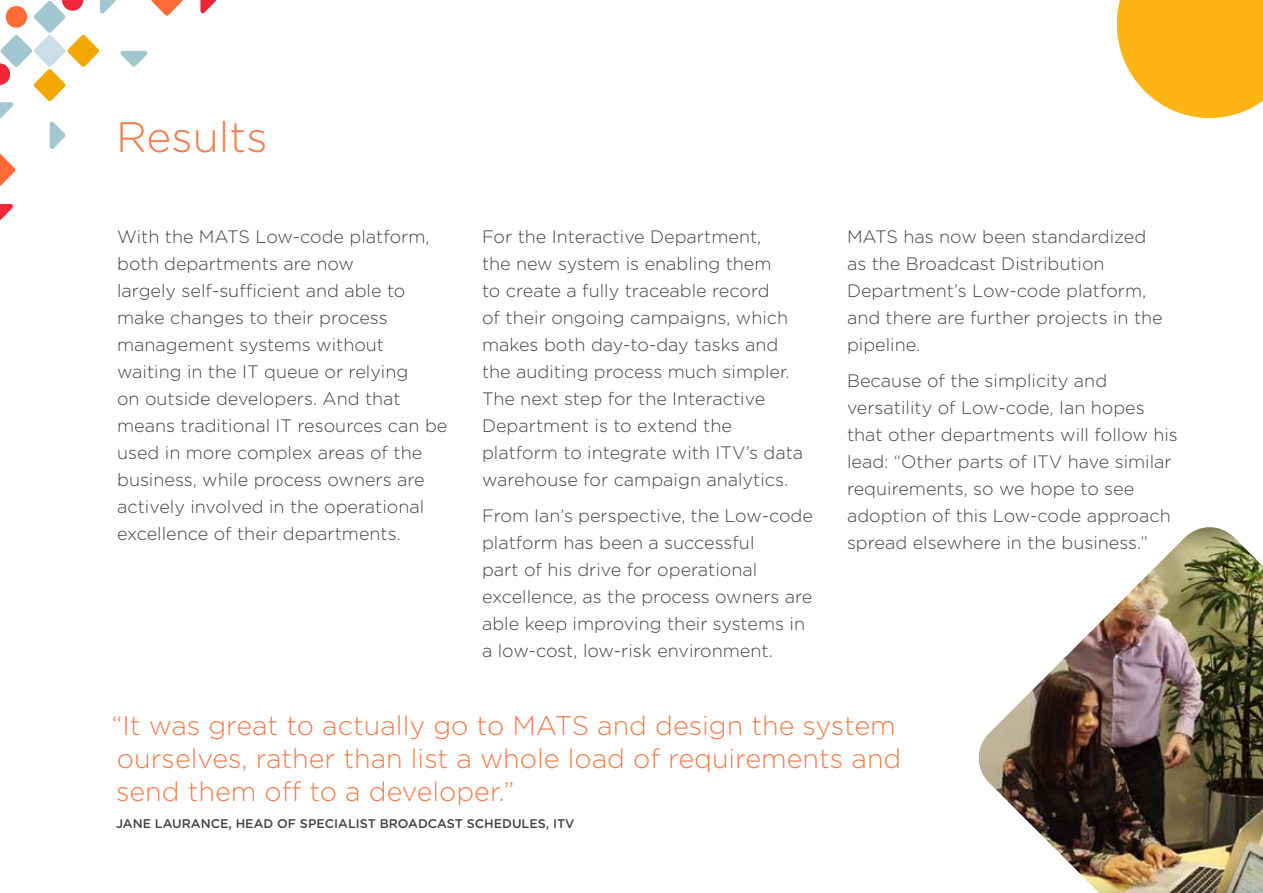
<style>
.page{position:relative;width:1263px;height:893px;background:#fff}
.page>*{position:absolute;margin:0;border:0;box-sizing:border-box;transform-origin:0 0}
.t1{font:300 42.6px "Gotham Rounded";color:#f47d4d}
.t2{font:300 27px/33px "Gotham Rounded";color:#f47d4d}
.t3{font:300 18px/27px "Gotham Rounded";color:#41463e}
.t4{font:500 12.6px "Gotham Rounded";color:#41463e}
</style>
<div class="page">
<svg style="left:200px;top:0;width:16px;height:14px"></svg>
<svg style="left:0;top:204px;width:13px;height:16px"></svg>
<svg style="left:0;top:0;width:183px;height:186px"></svg>
<img style="left:978px;top:527px;width:285px;height:366px">
<svg style="left:1116px;top:0;width:147px;height:118px;background:#fcbe33"></svg>
<h1 class="t1" style="left:116px;top:109px;width:153px">Results</h1>
<p class="t3" style="left:117px;top:223px;width:332px">With the MATS Low-code platform, both departments are now<br>largely self-sufficient and able to make changes to their process management systems without waiting in the IT queue or relying<br>on outside developers. And that means traditional IT resources can be used in more complex areas of the business, while process owners are actively involved in the operational excellence of their departments.</p>
<p class="t3" style="left:482px;top:223px;width:323px">For the Interactive Department,<br>the new system is enabling them<br>to create a fully traceable record<br>of their ongoing campaigns, which makes both day-to-day tasks and the auditing process much simpler.<br>The next step for the Interactive Department is to extend the platform to integrate with ITV’s data warehouse for campaign analytics.</p>
<p class="t3" style="left:482px;top:501px;width:332px">From Ian’s perspective, the Low‑code platform has been a successful<br>part of his drive for operational excellence, as the process owners are able keep improving their systems in a low-cost, low-risk environment.</p>
<p class="t3" style="left:847px;top:223px;width:317px">MATS has now been standardized as the Broadcast Distribution<br>Department’s Low-code platform, and there are further projects in the pipeline.</p>
<p class="t3" style="left:847px;top:366px;width:332px">Because of the simplicity and versatility of Low-code, Ian hopes that other departments will follow his lead: “Other parts of ITV have similar requirements, so we hope to see adoption of this Low-code approach spread elsewhere in the business.”</p>
<h2 class="t2" style="left:111px;top:708px;width:791px">“It was great to actually go to MATS and design the system ourselves, rather than list a whole load of requirements and send them off to a developer.”</h2>
<p class="t4" style="left:116px;top:815px;width:460px">JANE LAURANCE, HEAD OF SPECIALIST BROADCAST SCHEDULES, ITV</p>
</div>
